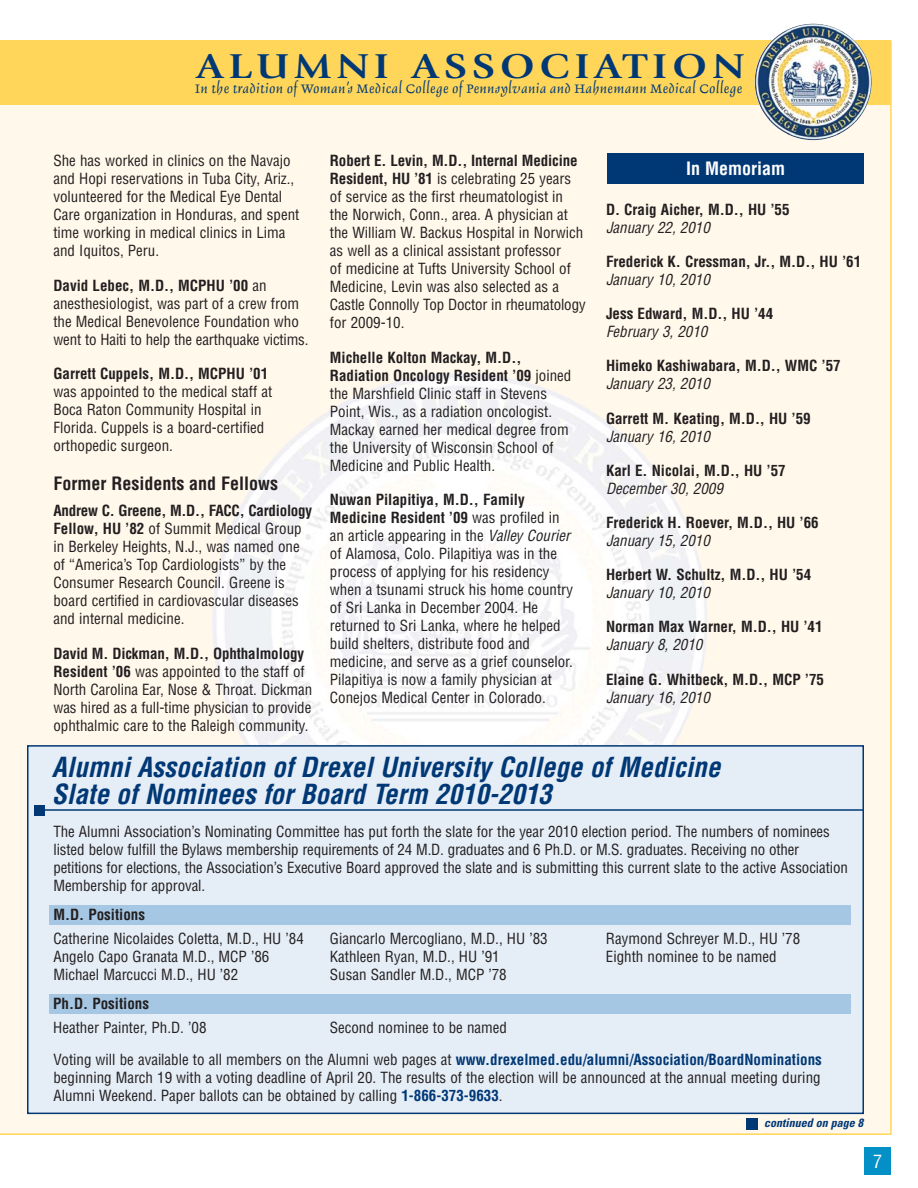
<style>
.page{position:relative;width:918px;height:1188px;background:#fff}
.page>*{position:absolute;margin:0;border:0;box-sizing:border-box;transform-origin:0 0}
.t1{font:700 36px "Giovanni";letter-spacing:.11em;color:#003876;scale:1.2 1}
.t2{font:italic 700 condensed 27px/27px "Helvetica";color:#003876}
.t3{font:700 condensed 18px "Helvetica";color:#231f20}
.t4{font:700 condensed 18px "Helvetica";color:#fff}
.t5{font:condensed 18px "Helvetica";color:#fff}
.t6{font:16.35px "Delphin I";letter-spacing:.02em;color:#003876}
.t7{font:condensed 15px/18px "Helvetica";color:#231f20}
.t8{font:700 condensed 15px "Helvetica";color:#231f20}
.t9{font:italic condensed 15px "Helvetica";color:#231f20}
.t10{font:italic 700 condensed 12px "Univers";color:#003876}
.s1{font-weight:700}
.s2{font-style:italic}
.s3{font-weight:700;color:#003876}
</style>
<div class="page">
<div style="left:0;top:41px;width:890px;height:1093px;background:#fff8eb"></div>
<hr style="left:890px;top:41px;width:2px;height:1094px;background:#ffd659">
<hr style="left:0;top:1133px;width:891px;height:2px;background:#ffd659">
<img style="left:212px;top:373px;width:495px;height:496px;border-radius:50%">
<div style="left:0;top:41px;width:891px;height:64px;background:#ffd659"></div>
<img style="left:755px;top:24px;width:117px;height:116px;border-radius:50%">
<div style="left:608px;top:154px;width:256px;height:30px;background:#003876"></div>
<div style="left:28px;top:746px;width:835px;height:367px;background:#e5edf6"></div>
<div style="left:27px;top:745px;width:837px;height:369px;border:2px solid #003876"></div>
<div style="left:49px;top:994px;width:801px;height:19px;background:#a5c7e4"></div>
<div style="left:49px;top:905px;width:801px;height:20px;background:#a5c7e4"></div>
<hr style="left:45px;top:809px;width:819px;height:2px;background:#003876">
<div style="left:34px;top:805px;width:11px;height:10px;background:#003876"></div>
<div style="left:746px;top:1118px;width:12px;height:12px;background:#003876"></div>
<div style="left:864px;top:1147px;width:27px;height:27px;background:#0390c7"></div>
<h1 class="t1" style="left:196px;top:52px;width:459px">ALUMNI ASSOCIATION</h1>
<p class="t6" style="left:195px;top:83px;width:548px">In the tradition of Woman’s Medical College of Pennsylvania and Hahnemann Medical College</p>
<p class="t7" style="left:53px;top:153px;width:247px">She has worked in clinics on the Navajo and Hopi reservations in Tuba City, Ariz., volunteered for the Medical Eye Dental Care organization in Honduras, and spent time working in medical clinics in Lima and Iquitos, Peru.</p>
<p class="t7" style="left:53px;top:277px;width:257px"><span class="s1">David Lebec, M.D., MCPHU ’00</span> an anesthesiologist, was part of a crew from the Medical Benevolence Foundation who went to Haiti to help the earthquake victims.</p>
<p class="t8" style="left:53px;top:367px;width:216px">Garrett Cuppels, M.D., MCPHU ’01</p>
<p class="t7" style="left:53px;top:384px;width:220px">was appointed to the medical staff at<br>Boca Raton Community Hospital in<br>Florida. Cuppels is a board-certified orthopedic surgeon.</p>
<p class="t3" style="left:53px;top:477px;width:226px">Former Residents and Fellows</p>
<p class="t7" style="left:53px;top:503px;width:260px"><span class="s1">Andrew C. Greene, M.D., FACC, Cardiology Fellow, HU ’82</span> of Summit Medical Group in Berkeley Heights, N.J., was named one of “America’s Top Cardiologists” by the Consumer Research Council. Greene is board certified in cardiovascular diseases and internal medicine.</p>
<p class="t7" style="left:53px;top:645px;width:260px"><span class="s1">David M. Dickman, M.D., Ophthalmology Resident ’06</span> was appointed to the staff of North Carolina Ear, Nose &amp; Throat. Dickman was hired as a full-time physician to provide ophthalmic care to the Raleigh community.</p>
<p class="t7" style="left:330px;top:153px;width:257px"><span class="s1">Robert E. Levin, M.D., Internal Medicine Resident, HU ’81</span> is celebrating 25 years of service as the first rheumatologist in<br>the Norwich, Conn., area. A physician at the William W. Backus Hospital in Norwich as well as a clinical assistant professor<br>of medicine at Tufts University School of Medicine, Levin was also selected as a Castle Connolly Top Doctor in rheumatology for 2009-10.</p>
<p class="t7" style="left:330px;top:349px;width:243px"><span class="s1">Michelle Kolton Mackay, M.D., Radiation Oncology Resident ’09</span> joined the Marshfield Clinic staff in Stevens Point, Wis., as a radiation oncologist.<br>Mackay earned her medical degree from the University of Wisconsin School of Medicine and Public Health.</p>
<p class="t7" style="left:330px;top:492px;width:245px"><span class="s1">Nuwan Pilapitiya, M.D., Family Medicine Resident ’09</span> was profiled in an article appearing in the <span class="s2">Valley Courier </span>of Alamosa, Colo. Pilapitiya was in the process of applying for his residency when a tsunami struck his home country of Sri Lanka in December 2004. He returned to Sri Lanka, where he helped build shelters, distribute food and medicine, and serve as a grief counselor.<br>Pilapitiya is now a family physician at Conejos Medical Center in Colorado.</p>
<p class="t4" style="left:686px;top:162px;width:100px">In Memoriam</p>
<p class="t8" style="left:606px;top:203px;width:185px">D. Craig Aicher, M.D., HU ’55</p>
<p class="t9" style="left:606px;top:221px;width:108px">January 22, 2010</p>
<p class="t8" style="left:606px;top:256px;width:257px">Frederick K. Cressman, Jr., M.D., HU ’61</p>
<p class="t9" style="left:606px;top:274px;width:108px">January 10, 2010</p>
<p class="t8" style="left:606px;top:308px;width:169px">Jess Edward, M.D., HU ’44</p>
<p class="t9" style="left:606px;top:326px;width:106px">February 3, 2010</p>
<p class="t8" style="left:606px;top:360px;width:236px">Himeko Kashiwabara, M.D., WMC ’57</p>
<p class="t9" style="left:606px;top:378px;width:108px">January 23, 2010</p>
<p class="t8" style="left:606px;top:412px;width:206px">Garrett M. Keating, M.D., HU ’59</p>
<p class="t9" style="left:606px;top:430px;width:108px">January 16, 2010</p>
<p class="t8" style="left:606px;top:464px;width:181px">Karl E. Nicolai, M.D., HU ’57</p>
<p class="t9" style="left:606px;top:482px;width:121px">December 30, 2009</p>
<p class="t8" style="left:606px;top:517px;width:214px">Frederick H. Roever, M.D., HU ’66</p>
<p class="t9" style="left:606px;top:535px;width:108px">January 15, 2010</p>
<p class="t8" style="left:606px;top:569px;width:207px">Herbert W. Schultz, M.D., HU ’54</p>
<p class="t9" style="left:606px;top:587px;width:108px">January 10, 2010</p>
<p class="t8" style="left:606px;top:621px;width:218px">Norman Max Warner, M.D., HU ’41</p>
<p class="t9" style="left:606px;top:639px;width:101px">January 8, 2010</p>
<p class="t8" style="left:606px;top:673px;width:220px">Elaine G. Whitbeck, M.D., MCP ’75</p>
<p class="t9" style="left:606px;top:691px;width:108px">January 16, 2010</p>
<h2 class="t2" style="left:52px;top:756px;width:675px">Alumni Association of Drexel University College of Medicine<br>Slate of Nominees for Board Term 2010-2013</h2>
<p class="t7" style="left:53px;top:824px;width:796px">The Alumni Association’s Nominating Committee has put forth the slate for the year 2010 election period. The numbers of nominees listed below fulfill the Bylaws membership requirements of 24 M.D. graduates and 6 Ph.D. or M.S. graduates. Receiving no other petitions for elections, the Association’s Executive Board approved the slate and is submitting this current slate to the active Association Membership for approval.</p>
<p class="t8" style="left:53px;top:909px;width:93px">M.D. Positions</p>
<p class="t7" style="left:53px;top:931px;width:252px">Catherine Nicolaides Coletta, M.D., HU ’84<br>Angelo Capo Granata M.D., MCP ’86<br>Michael Marcucci M.D., HU ’82</p>
<p class="t7" style="left:330px;top:931px;width:219px">Giancarlo Mercogliano, M.D., HU ’83<br>Kathleen Ryan, M.D., HU ’91<br>Susan Sandler M.D., MCP ’78</p>
<p class="t7" style="left:606px;top:931px;width:196px">Raymond Schreyer M.D., HU ’78<br>Eighth nominee to be named</p>
<p class="t8" style="left:53px;top:998px;width:97px">Ph.D. Positions</p>
<p class="t7" style="left:53px;top:1020px;width:155px">Heather Painter, Ph.D. ’08</p>
<p class="t7" style="left:330px;top:1020px;width:179px">Second nominee to be named</p>
<p class="t7" style="left:53px;top:1052px;width:770px;text-align:justify">Voting will be available to all members on the Alumni web pages at <span class="s3">www.drexelmed.edu/alumni/Association/BoardNominations </span>beginning March 19 with a voting deadline of April 20. The results of the election will be announced at the annual meeting during Alumni Weekend. Paper ballots can be obtained by calling <span class="s3">1-866-373-9633</span>.</p>
<p class="t10" style="left:764px;top:1119px;width:103px">continued on page 8</p>
<p class="t5" style="left:873px;top:1154px;width:10px">7</p>
</div>
